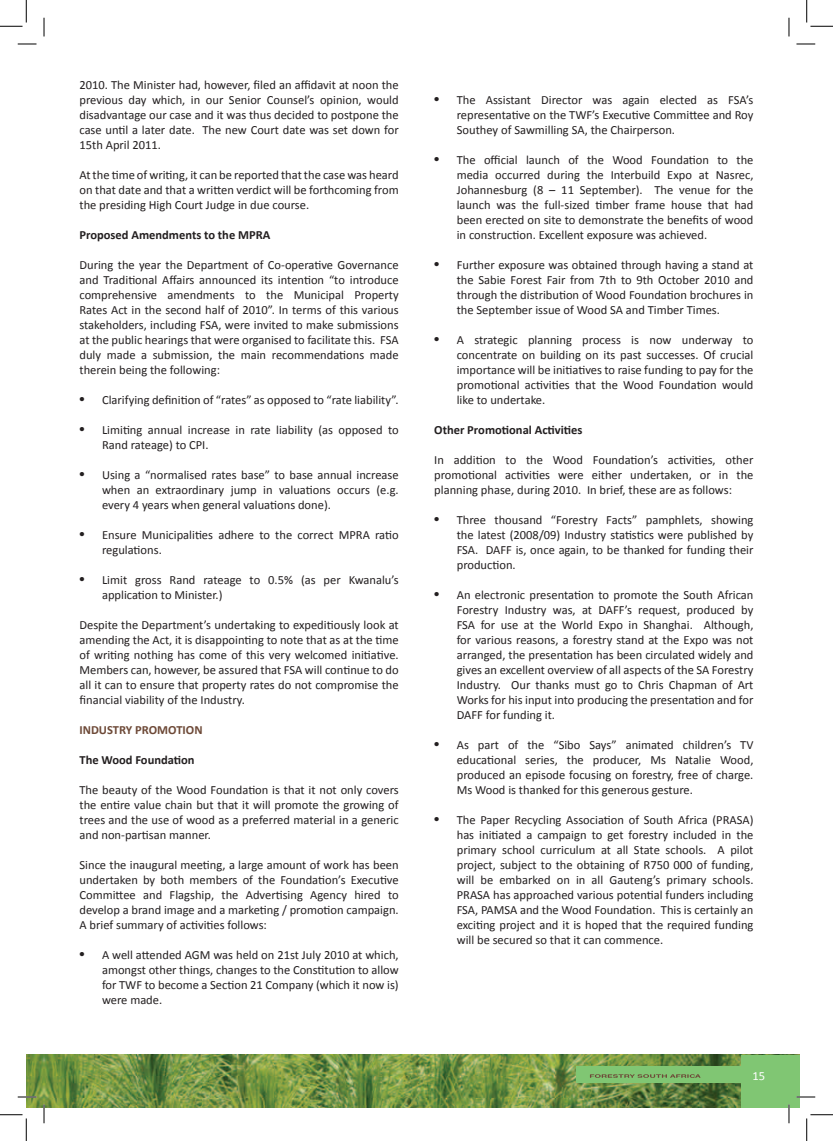
<style>
.page{position:relative;width:833px;height:1141px;background:#fff}
.page>*{position:absolute;margin:0;border:0;box-sizing:border-box;transform-origin:0 0}
.t1{font:12.5px/15px "Calibri";color:#231f20;text-align:justify}
.t2{font:700 12.5px "Calibri";color:#231f20}
.t3{font:700 12.5px "Calibri";color:#6d4937}
.t4{font:12.5px "Calibri";color:#fff}
.s1{font-family:"Times";font-size:15px}
</style>
<div class="page">
<img style="left:26px;top:1054px;width:773px;height:53px">
<div style="left:576px;top:1066px;width:181px;height:17px;background:#80c673"></div>
<div style="left:741px;top:1055px;width:58px;height:52px;background:#80c673"></div>
<svg style="left:590px;top:1074px;width:110px;height:3px"></svg>
<svg style="left:18px;top:43px;width:18px;height:2px"></svg>
<svg style="left:796px;top:43px;width:18px;height:2px"></svg>
<svg style="left:18px;top:1096px;width:18px;height:1px"></svg>
<svg style="left:796px;top:1096px;width:18px;height:1px"></svg>
<svg style="left:43px;top:18px;width:2px;height:18px"></svg>
<svg style="left:43px;top:1104px;width:2px;height:19px"></svg>
<svg style="left:788px;top:18px;width:1px;height:18px"></svg>
<svg style="left:787px;top:1104px;width:2px;height:19px"></svg>
<svg style="left:0;top:0;width:27px;height:27px"></svg>
<svg style="left:0;top:1114px;width:27px;height:26px"></svg>
<svg style="left:806px;top:0;width:26px;height:27px"></svg>
<svg style="left:806px;top:1114px;width:26px;height:26px"></svg>
<p class="t1" style="left:79px;top:77px;width:320px">2010. The Minister had, however, filed an affidavit at noon the previous day which, in our Senior Counsel’s opinion, would disadvantage our case and it was thus decided to postpone the case until a later date. The new Court date was set down for 15th April 2011.</p>
<p class="t1" style="left:79px;top:167px;width:320px">At the time of writing, it can be reported that the case was heard on that date and that a written verdict will be forthcoming from the presiding High Court Judge in due course.</p>
<p class="t2" style="left:79px;top:227px;width:192px">Proposed Amendments to the MPRA</p>
<p class="t1" style="left:79px;top:257px;width:320px">During the year the Department of Co-operative Governance and Traditional Affairs announced its intention “to introduce comprehensive amendments to the Municipal Property Rates Act in the second half of 2010”. In terms of this various stakeholders, including FSA, were invited to make submissions at the public hearings that were organised to facilitate this. FSA duly made a submission, the main recommendations made therein being the following:</p>
<p class="t1" style="left:79px;top:392px;width:320px"><span class="s1">•</span> Clarifying definition of “rates” as opposed to “rate liability”.</p>
<p class="t1" style="left:102px;top:422px;width:298px;text-indent:-22px"><span class="s1">•</span> Limiting annual increase in rate liability (as opposed to<br>Rand rateage) to CPI.</p>
<p class="t1" style="left:102px;top:467px;width:298px;text-indent:-22px"><span class="s1">•</span> Using a “normalised rates base” to base annual increase when an extraordinary jump in valuations occurs (e.g. every 4 years when general valuations done).</p>
<p class="t1" style="left:102px;top:527px;width:298px;text-indent:-22px"><span class="s1">•</span> Ensure Municipalities adhere to the correct MPRA ratio regulations.</p>
<p class="t1" style="left:102px;top:572px;width:298px;text-indent:-22px"><span class="s1">•</span> Limit gross Rand rateage to 0.5% (as per Kwanalu’s application to Minister.)</p>
<p class="t1" style="left:79px;top:617px;width:320px">Despite the Department’s undertaking to expeditiously look at amending the Act, it is disappointing to note that as at the time of writing nothing has come of this very welcomed initiative.<br>Members can, however, be assured that FSA will continue to do all it can to ensure that property rates do not compromise the financial viability of the Industry.</p>
<p class="t3" style="left:79px;top:722px;width:125px">INDUSTRY PROMOTION</p>
<p class="t2" style="left:79px;top:752px;width:117px">The Wood Foundation</p>
<p class="t1" style="left:79px;top:782px;width:320px">The beauty of the Wood Foundation is that it not only covers the entire value chain but that it will promote the growing of trees and the use of wood as a preferred material in a generic and non-partisan manner.</p>
<p class="t1" style="left:79px;top:857px;width:320px">Since the inaugural meeting, a large amount of work has been undertaken by both members of the Foundation’s Executive Committee and Flagship, the Advertising Agency hired to develop a brand image and a marketing / promotion campaign.<br>A brief summary of activities follows:</p>
<p class="t1" style="left:102px;top:947px;width:298px;text-indent:-22px"><span class="s1">•</span> A well attended AGM was held on 21st July 2010 at which, amongst other things, changes to the Constitution to allow for TWF to become a Section 21 Company (which it now is) were made.</p>
<p class="t1" style="left:456px;top:92px;width:298px;text-indent:-22px"><span class="s1">•</span> The Assistant Director was again elected as FSA’s representative on the TWF’s Executive Committee and Roy Southey of Sawmilling SA, the Chairperson.</p>
<p class="t1" style="left:456px;top:152px;width:298px;text-indent:-22px"><span class="s1">•</span> The official launch of the Wood Foundation to the media occurred during the Interbuild Expo at Nasrec, Johannesburg (8 – 11 September). The venue for the launch was the full-sized timber frame house that had been erected on site to demonstrate the benefits of wood in construction. Excellent exposure was achieved.</p>
<p class="t1" style="left:456px;top:257px;width:298px;text-indent:-22px"><span class="s1">•</span> Further exposure was obtained through having a stand at the Sabie Forest Fair from 7th to 9th October 2010 and through the distribution of Wood Foundation brochures in the September issue of Wood SA and Timber Times.</p>
<p class="t1" style="left:456px;top:332px;width:298px;text-indent:-22px"><span class="s1">•</span> A strategic planning process is now underway to concentrate on building on its past successes. Of crucial importance will be initiatives to raise funding to pay for the promotional activities that the Wood Foundation would like to undertake.</p>
<p class="t2" style="left:434px;top:422px;width:150px">Other Promotional Activities</p>
<p class="t1" style="left:434px;top:452px;width:320px">In addition to the Wood Foundation’s activities, other promotional activities were either undertaken, or in the planning phase, during 2010. In brief, these are as follows:</p>
<p class="t1" style="left:456px;top:512px;width:298px;text-indent:-22px"><span class="s1">•</span> Three thousand “Forestry Facts” pamphlets, showing the latest (2008/09) Industry statistics were published by FSA. DAFF is, once again, to be thanked for funding their production.</p>
<p class="t1" style="left:456px;top:587px;width:298px;text-indent:-22px"><span class="s1">•</span> An electronic presentation to promote the South African Forestry Industry was, at DAFF’s request, produced by FSA for use at the World Expo in Shanghai. Although, for various reasons, a forestry stand at the Expo was not arranged, the presentation has been circulated widely and gives an excellent overview of all aspects of the SA Forestry Industry. Our thanks must go to Chris Chapman of Art Works for his input into producing the presentation and for DAFF for funding it.</p>
<p class="t1" style="left:456px;top:737px;width:298px;text-indent:-22px"><span class="s1">•</span> As part of the “Sibo Says” animated children’s TV educational series, the producer, Ms Natalie Wood, produced an episode focusing on forestry, free of charge.<br>Ms Wood is thanked for this generous gesture.</p>
<p class="t1" style="left:456px;top:812px;width:298px;text-indent:-22px"><span class="s1">•</span> The Paper Recycling Association of South Africa (PRASA) has initiated a campaign to get forestry included in the primary school curriculum at all State schools. A pilot project, subject to the obtaining of R750 000 of funding, will be embarked on in all Gauteng’s primary schools.<br>PRASA has approached various potential funders including FSA, PAMSA and the Wood Foundation. This is certainly an exciting project and it is hoped that the required funding will be secured so that it can commence.</p>
<p class="t4" style="left:752px;top:1067px;width:14px">15</p>
</div>
